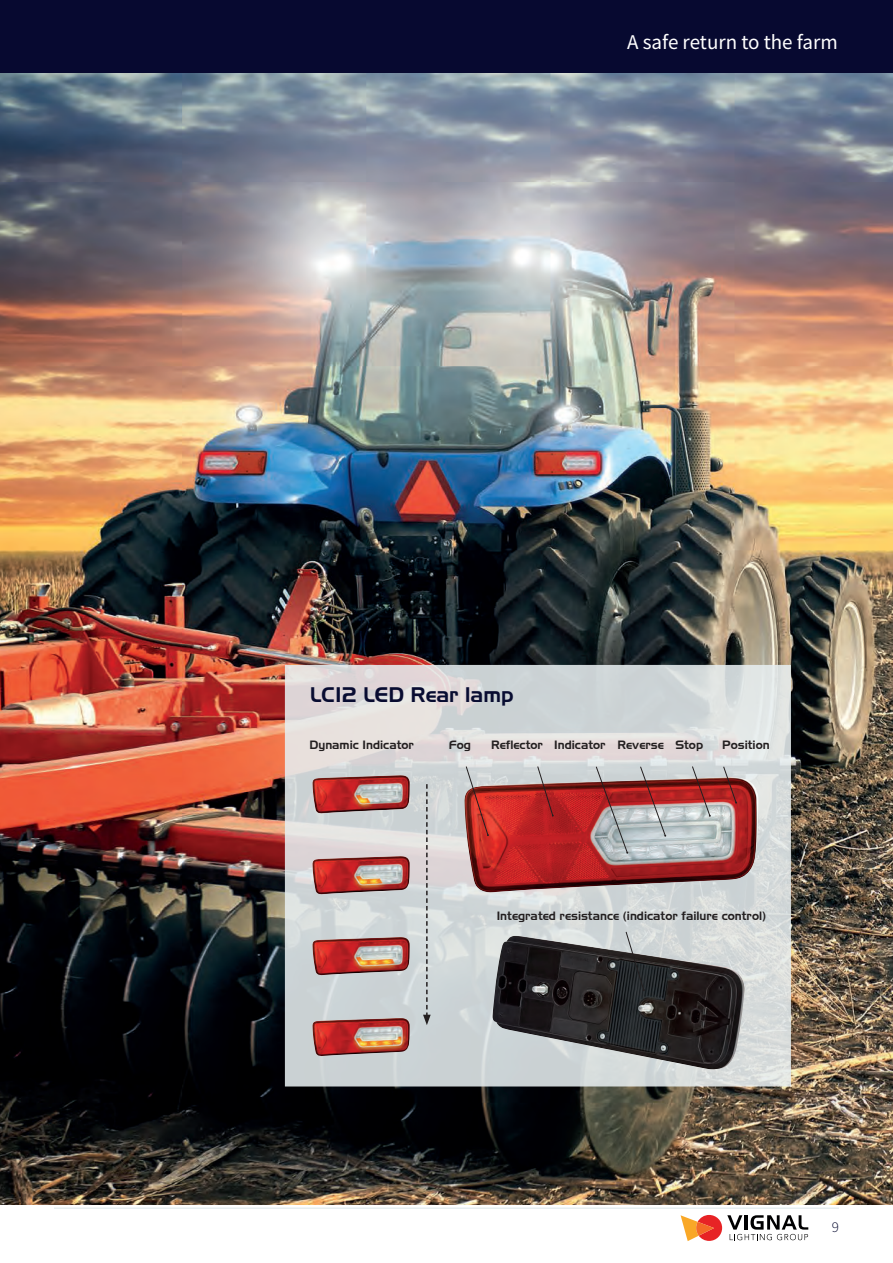
<style>
.page{position:relative;width:893px;height:1263px;background:#fff}
.page>*{position:absolute;margin:0;border:0;box-sizing:border-box;transform-origin:0 0}
.t1{font:21px "Source Sans Pro";color:#fff}
.t2{font:21px "Slicker";color:#080c31}
.t3{font:300 15px "Source Sans Pro";color:#080c31}
.t4{font:12px "Slicker";color:#231f20}
</style>
<div class="page">
<hr style="left:54px;top:1207px;width:785px;height:2px;background:#e7eef0">
<svg style="left:681px;top:1215px;width:127px;height:26px"></svg>
<img style="left:0;top:72px;width:893px;height:1133px">
<svg style="left:285px;top:665px;width:506px;height:421px"></svg>
<img style="left:312px;top:775px;width:98px;height:39px">
<img style="left:312px;top:856px;width:98px;height:39px">
<img style="left:312px;top:937px;width:98px;height:39px">
<img style="left:312px;top:1018px;width:98px;height:39px">
<svg style="left:423px;top:784px;width:8px;height:241px"></svg>
<img style="left:464px;top:777px;width:294px;height:118px">
<img style="left:492px;top:936px;width:252px;height:134px">
<div style="left:0;top:0;width:893px;height:72px;background:#070930"></div>
<svg style="left:466px;top:766px;width:23px;height:70px"></svg>
<svg style="left:537px;top:766px;width:17px;height:51px"></svg>
<svg style="left:596px;top:766px;width:32px;height:88px"></svg>
<svg style="left:640px;top:766px;width:26px;height:71px"></svg>
<svg style="left:692px;top:766px;width:19px;height:51px"></svg>
<svg style="left:723px;top:766px;width:14px;height:38px"></svg>
<svg style="left:625px;top:931px;width:20px;height:60px"></svg>
<h1 class="t1" style="left:627px;top:29px;width:212px">A safe return to the farm</h1>
<h1 class="t2" style="left:310px;top:683px;width:205px">LC12 LED Rear lamp</h1>
<p class="t4" style="left:309px;top:738px;width:106px">Dynamic Indicator</p>
<p class="t4" style="left:449px;top:738px;width:23px">Fog</p>
<p class="t4" style="left:491px;top:738px;width:213px">Reflector Indicator Reverse Stop</p>
<p class="t4" style="left:722px;top:738px;width:49px">Position</p>
<p class="t4" style="left:497px;top:909px;width:271px">Integrated resistance (indicator failure control)</p>
<p class="t3" style="left:832px;top:1218px;width:9px">9</p>
</div>
